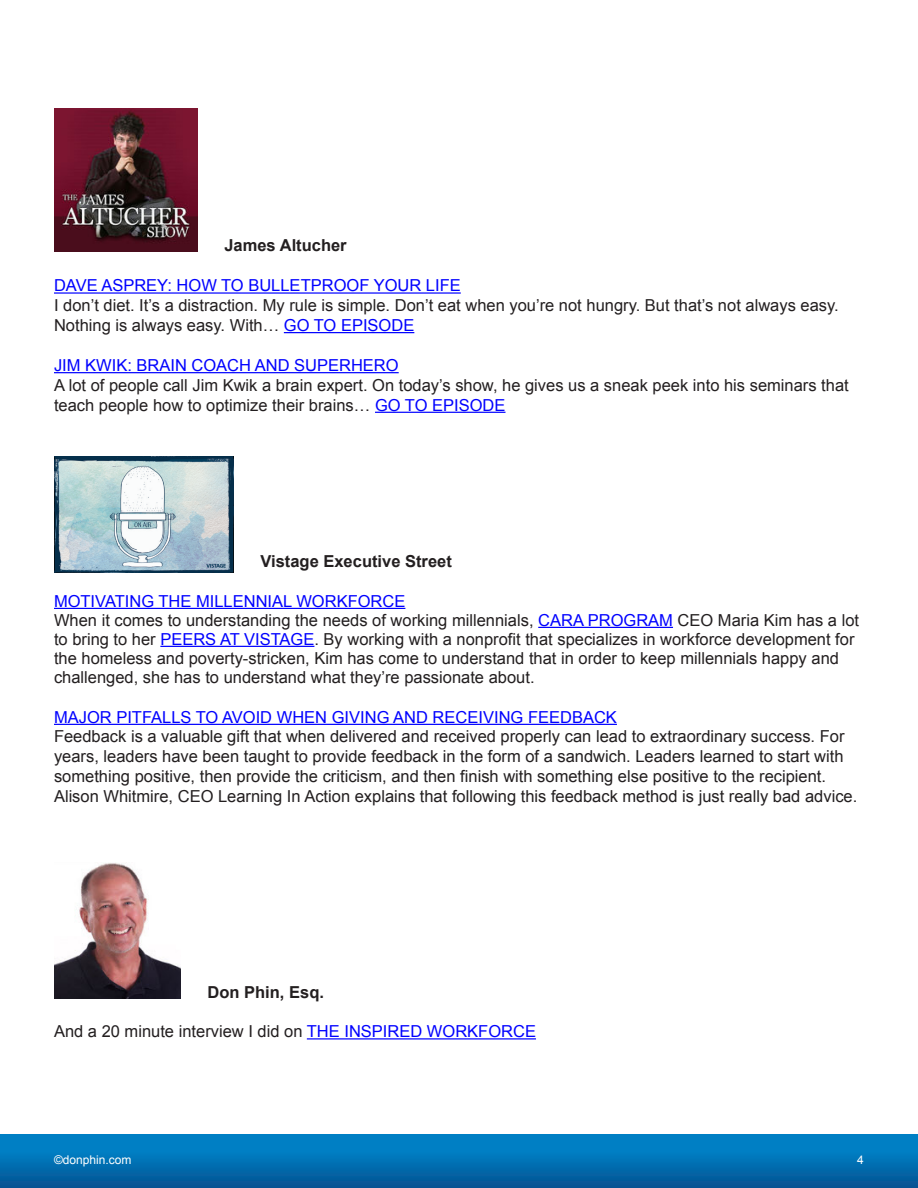
<style>
.page{position:relative;width:918px;height:1188px;background:#fff}
.page>*{position:absolute;margin:0;border:0;box-sizing:border-box;transform-origin:0 0}
.Normal__Web{font:16.5px/19.8px "Arial";color:#231f20}
.Heading_1_wrd_1{font:16.5px/19px "Arial";color:#231f20}
.Heading_4{font:16.5px/19.8px "Arial";color:#231f20}
.Normal_wrd_4{font:700 16.5px "Arial";color:#231f20}
.Normal_wrd_4-2{font:16.5px "Arial";color:#231f20}
.t1{font:12px "Arial";color:#fff}
.s1{color:#00f}
</style>
<div class="page">
<div style="left:0;top:1134px;width:918px;height:54px;background:linear-gradient(to bottom,#008ad0,#055797)"></div>
<hr style="left:54px;top:292px;width:407px;height:2px;background:#00f">
<hr style="left:284px;top:332px;width:130px;height:1px;background:#00f">
<hr style="left:54px;top:372px;width:345px;height:1px;background:#00f">
<hr style="left:375px;top:412px;width:131px;height:1px;background:#00f">
<hr style="left:54px;top:608px;width:351px;height:1px;background:#00f">
<hr style="left:538px;top:627px;width:135px;height:1px;background:#00f">
<hr style="left:160px;top:646px;width:154px;height:1px;background:#00f">
<hr style="left:54px;top:724px;width:563px;height:1px;background:#00f">
<hr style="left:307px;top:1038px;width:229px;height:2px;background:#00f">
<img style="left:54px;top:108px;width:143px;height:143px">
<img style="left:54px;top:457px;width:179px;height:116px">
<img style="left:54px;top:863px;width:127px;height:136px">
<p class="Normal_wrd_4" style="left:224px;top:234px;width:124px">James Altucher</p>
<p class="Heading_4" style="left:54px;top:276px;width:786px"><span class="s1">DAVE ASPREY: HOW TO BULLETPROOF YOUR LIFE<br></span>I don’t diet. It’s a distraction. My rule is simple. Don’t eat when you’re not hungry. But that’s not always easy.<br>Nothing is always easy. With… <span class="s1">GO TO EPISODE</span></p>
<p class="Heading_4" style="left:54px;top:355px;width:796px"><span class="s1">JIM KWIK: BRAIN COACH AND SUPERHERO<br></span>A lot of people call Jim Kwik a brain expert. On today’s show, he gives us a sneak peek into his seminars that teach people how to optimize their brains… <span class="s1">GO TO EPISODE</span></p>
<p class="Normal_wrd_4" style="left:260px;top:550px;width:193px">Vistage Executive Street</p>
<p class="Heading_1_wrd_1" style="left:54px;top:591px;width:807px"><span class="s1">MOTIVATING THE MILLENNIAL WORKFORCE<br></span>When it comes to understanding the needs of working millennials, <span class="s1">CARA PROGRAM</span> CEO Maria Kim has a lot to bring to her <span class="s1">PEERS AT VISTAGE</span>. By working with a nonprofit that specializes in workforce development for the homeless and poverty-stricken, Kim has come to understand that in order to keep millennials happy and challenged, she has to understand what they’re passionate about.</p>
<p class="Normal__Web" style="left:54px;top:707px;width:805px"><span class="s1">MAJOR PITFALLS TO AVOID WHEN GIVING AND RECEIVING FEEDBACK<br></span>Feedback is a valuable gift that when delivered and received properly can lead to extraordinary success. For years, leaders have been taught to provide feedback in the form of a sandwich. Leaders learned to start with something positive, then provide the criticism, and then finish with something else positive to the recipient.<br>Alison Whitmire, CEO Learning In Action explains that following this feedback method is just really bad advice.</p>
<p class="Normal_wrd_4" style="left:208px;top:981px;width:118px">Don Phin, Esq.</p>
<p class="Normal_wrd_4-2" style="left:54px;top:1022px;width:484px">And a 20 minute interview I did on <span class="s1">THE INSPIRED WORKFORCE</span></p>
<p class="t1" style="left:54px;top:1153px;width:79px">©donphin.com</p>
<p class="t1" style="left:857px;top:1154px;width:8px">4</p>
</div>
